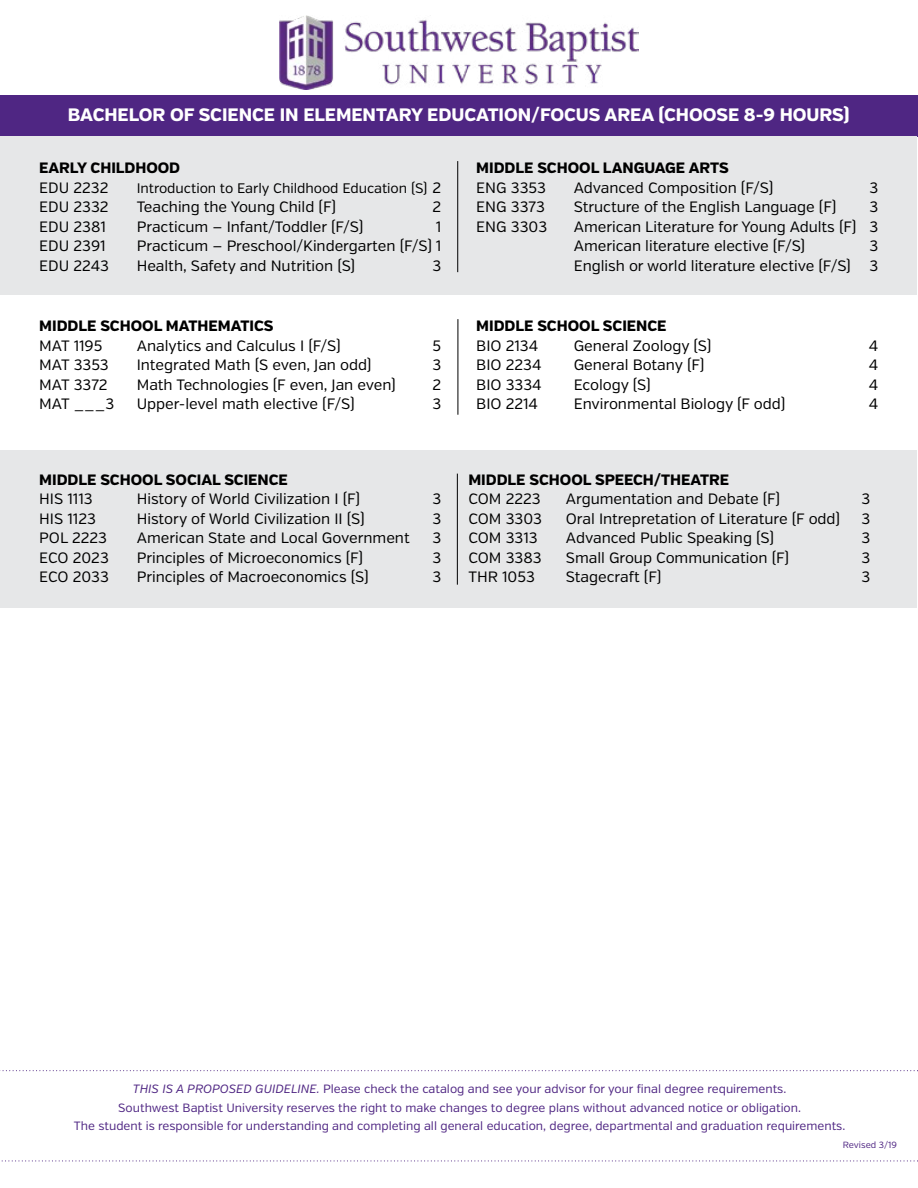
<style>
.page{position:relative;width:918px;height:1188px;background:#fff}
.page>*{position:absolute;margin:0;border:0;box-sizing:border-box;transform-origin:0 0}
.Major_Name_Subhead{font:800 18px "Verb";letter-spacing:-.005em;color:#fff}
.Course_Info{font:15px "Verb";letter-spacing:-.005em;color:#000}
.Semester_name{font:800 15px "Verb";letter-spacing:-.005em;color:#000}
.Course_Info-2{font:13.8px "Verb";letter-spacing:-.005em;color:#000}
.t1{font:12px/18.3px "Verb";color:#4f2683;text-align:center}
.t2{font:9px "Verb";color:#4f2683}
.s1{font-size:15px}
.s2{font-style:italic}
</style>
<div class="page">
<div style="left:0;top:96px;width:918px;height:41px;background:#4f2683"></div>
<svg style="left:1px;top:1160px;width:917px;height:1px"></svg>
<svg style="left:0;top:1070px;width:918px;height:1px"></svg>
<img style="left:280px;top:16px;width:358px;height:73px">
<div style="left:1px;top:137px;width:916px;height:158px;background:#e6e7e8"></div>
<div style="left:1px;top:450px;width:916px;height:158px;background:#e6e7e8"></div>
<hr style="left:457px;top:161px;width:1px;height:111px;background:#000">
<hr style="left:458px;top:319px;width:1px;height:96px;background:#000">
<hr style="left:457px;top:474px;width:1px;height:111px;background:#000">
<h3 class="Major_Name_Subhead" style="left:68px;top:104px;width:783px">BACHELOR OF SCIENCE IN ELEMENTARY EDUCATION/FOCUS AREA (CHOOSE 8-9 HOURS)</h3>
<h2 class="Semester_name" style="left:39px;top:159px;width:142px">EARLY CHILDHOOD</h2>
<p class="Course_Info" style="left:39px;top:178px;width:71px">EDU 2232</p>
<p class="Course_Info-2" style="left:137px;top:180px;width:306px">Introduction to Early Childhood Education (S) <span class="s1">2</span></p>
<p class="Course_Info" style="left:39px;top:198px;width:71px">EDU 2332</p>
<p class="Course_Info" style="left:137px;top:198px;width:201px">Teaching the Young Child (F)</p>
<p class="Course_Info" style="left:433px;top:198px;width:10px">2</p>
<p class="Course_Info" style="left:39px;top:217px;width:68px">EDU 2381</p>
<p class="Course_Info" style="left:137px;top:217px;width:228px">Practicum — Infant/Toddler (F/S)</p>
<p class="Course_Info" style="left:436px;top:217px;width:7px">1</p>
<p class="Course_Info" style="left:39px;top:237px;width:68px">EDU 2391</p>
<p class="Course_Info" style="left:137px;top:237px;width:306px">Practicum — Preschool/Kindergarten (F/S) 1</p>
<p class="Course_Info" style="left:39px;top:256px;width:71px">EDU 2243</p>
<p class="Course_Info" style="left:137px;top:256px;width:220px">Health, Safety and Nutrition (S)</p>
<p class="Course_Info" style="left:432px;top:256px;width:10px">3</p>
<h2 class="Semester_name" style="left:476px;top:159px;width:254px">MIDDLE SCHOOL LANGUAGE ARTS</h2>
<p class="Course_Info" style="left:476px;top:178px;width:71px">ENG 3353</p>
<p class="Course_Info" style="left:574px;top:178px;width:201px">Advanced Composition (F/S)</p>
<p class="Course_Info" style="left:869px;top:178px;width:10px">3</p>
<p class="Course_Info" style="left:476px;top:198px;width:70px">ENG 3373</p>
<p class="Course_Info" style="left:574px;top:198px;width:264px">Structure of the English Language (F)</p>
<p class="Course_Info" style="left:869px;top:198px;width:10px">3</p>
<p class="Course_Info" style="left:476px;top:217px;width:72px">ENG 3303</p>
<p class="Course_Info" style="left:574px;top:217px;width:306px">American Literature for Young Adults (F) 3</p>
<p class="Course_Info" style="left:574px;top:237px;width:233px">American literature elective (F/S)</p>
<p class="Course_Info" style="left:869px;top:237px;width:10px">3</p>
<p class="Course_Info" style="left:574px;top:256px;width:306px">English or world literature elective (F/S) 3</p>
<h2 class="Semester_name" style="left:39px;top:317px;width:236px">MIDDLE SCHOOL MATHEMATICS</h2>
<p class="Course_Info" style="left:39px;top:336px;width:65px">MAT 1195</p>
<p class="Course_Info" style="left:137px;top:336px;width:205px">Analytics and Calculus I (F/S)</p>
<p class="Course_Info" style="left:433px;top:336px;width:10px">5</p>
<p class="Course_Info" style="left:39px;top:356px;width:71px">MAT 3353</p>
<p class="Course_Info" style="left:137px;top:356px;width:236px">Integrated Math (S even, Jan odd)</p>
<p class="Course_Info" style="left:432px;top:356px;width:10px">3</p>
<p class="Course_Info" style="left:39px;top:375px;width:70px">MAT 3372</p>
<p class="Course_Info" style="left:137px;top:375px;width:261px">Math Technologies (F even, Jan even)</p>
<p class="Course_Info" style="left:433px;top:375px;width:10px">2</p>
<p class="Course_Info" style="left:39px;top:395px;width:76px">MAT ___3</p>
<p class="Course_Info" style="left:137px;top:395px;width:219px">Upper-level math elective (F/S)</p>
<p class="Course_Info" style="left:432px;top:395px;width:10px">3</p>
<h2 class="Semester_name" style="left:39px;top:470px;width:250px">MIDDLE SCHOOL SOCIAL SCIENCE</h2>
<p class="Course_Info" style="left:39px;top:490px;width:55px">HIS 1113</p>
<p class="Course_Info" style="left:137px;top:490px;width:225px">History of World Civilization I (F)</p>
<p class="Course_Info" style="left:432px;top:490px;width:10px">3</p>
<p class="Course_Info" style="left:39px;top:510px;width:58px">HIS 1123</p>
<p class="Course_Info" style="left:137px;top:510px;width:230px">History of World Civilization II (S)</p>
<p class="Course_Info" style="left:432px;top:510px;width:10px">3</p>
<p class="Course_Info" style="left:39px;top:529px;width:69px">POL 2223</p>
<p class="Course_Info" style="left:137px;top:529px;width:274px">American State and Local Government</p>
<p class="Course_Info" style="left:432px;top:529px;width:10px">3</p>
<p class="Course_Info" style="left:39px;top:549px;width:71px">ECO 2023</p>
<p class="Course_Info" style="left:137px;top:549px;width:228px">Principles of Microeconomics (F)</p>
<p class="Course_Info" style="left:432px;top:549px;width:10px">3</p>
<p class="Course_Info" style="left:39px;top:568px;width:71px">ECO 2033</p>
<p class="Course_Info" style="left:137px;top:568px;width:233px">Principles of Macroeconomics (S)</p>
<p class="Course_Info" style="left:432px;top:568px;width:10px">3</p>
<h2 class="Semester_name" style="left:476px;top:317px;width:192px">MIDDLE SCHOOL SCIENCE</h2>
<p class="Course_Info" style="left:476px;top:336px;width:63px">BIO 2134</p>
<p class="Course_Info" style="left:574px;top:336px;width:139px">General Zoology (S)</p>
<p class="Course_Info" style="left:869px;top:336px;width:11px">4</p>
<p class="Course_Info" style="left:476px;top:356px;width:67px">BIO 2234</p>
<p class="Course_Info" style="left:574px;top:356px;width:132px">General Botany (F)</p>
<p class="Course_Info" style="left:869px;top:356px;width:11px">4</p>
<p class="Course_Info" style="left:476px;top:375px;width:67px">BIO 3334</p>
<p class="Course_Info" style="left:574px;top:375px;width:79px">Ecology (S)</p>
<p class="Course_Info" style="left:869px;top:375px;width:11px">4</p>
<p class="Course_Info" style="left:476px;top:395px;width:63px">BIO 2214</p>
<p class="Course_Info" style="left:574px;top:395px;width:213px">Environmental Biology (F odd)</p>
<p class="Course_Info" style="left:869px;top:395px;width:11px">4</p>
<h2 class="Semester_name" style="left:468px;top:470px;width:262px">MIDDLE SCHOOL SPEECH/THEATRE</h2>
<p class="Course_Info" style="left:468px;top:490px;width:74px">COM 2223</p>
<p class="Course_Info" style="left:566px;top:490px;width:216px">Argumentation and Debate (F)</p>
<p class="Course_Info" style="left:862px;top:490px;width:10px">3</p>
<p class="Course_Info" style="left:468px;top:510px;width:75px">COM 3303</p>
<p class="Course_Info" style="left:566px;top:510px;width:276px">Oral Intrepretation of Literature (F odd)</p>
<p class="Course_Info" style="left:862px;top:510px;width:10px">3</p>
<p class="Course_Info" style="left:468px;top:529px;width:71px">COM 3313</p>
<p class="Course_Info" style="left:566px;top:529px;width:210px">Advanced Public Speaking (S)</p>
<p class="Course_Info" style="left:862px;top:529px;width:10px">3</p>
<p class="Course_Info" style="left:468px;top:549px;width:75px">COM 3383</p>
<p class="Course_Info" style="left:566px;top:549px;width:225px">Small Group Communication (F)</p>
<p class="Course_Info" style="left:862px;top:549px;width:10px">3</p>
<p class="Course_Info" style="left:468px;top:568px;width:68px">THR 1053</p>
<p class="Course_Info" style="left:566px;top:568px;width:97px">Stagecraft (F)</p>
<p class="Course_Info" style="left:862px;top:568px;width:10px">3</p>
<p class="t1" style="left:74px;top:1080px;width:773px"><span class="s2">THIS IS A PROPOSED GUIDELINE.</span> Please check the catalog and see your advisor for your final degree requirements.<br>Southwest Baptist University reserves the right to make changes to degree plans without advanced notice or obligation.<br>The student is responsible for understanding and completing all general education, degree, departmental and graduation requirements.</p>
<p class="t2" style="left:843px;top:1140px;width:56px">Revised 3/19</p>
</div>
